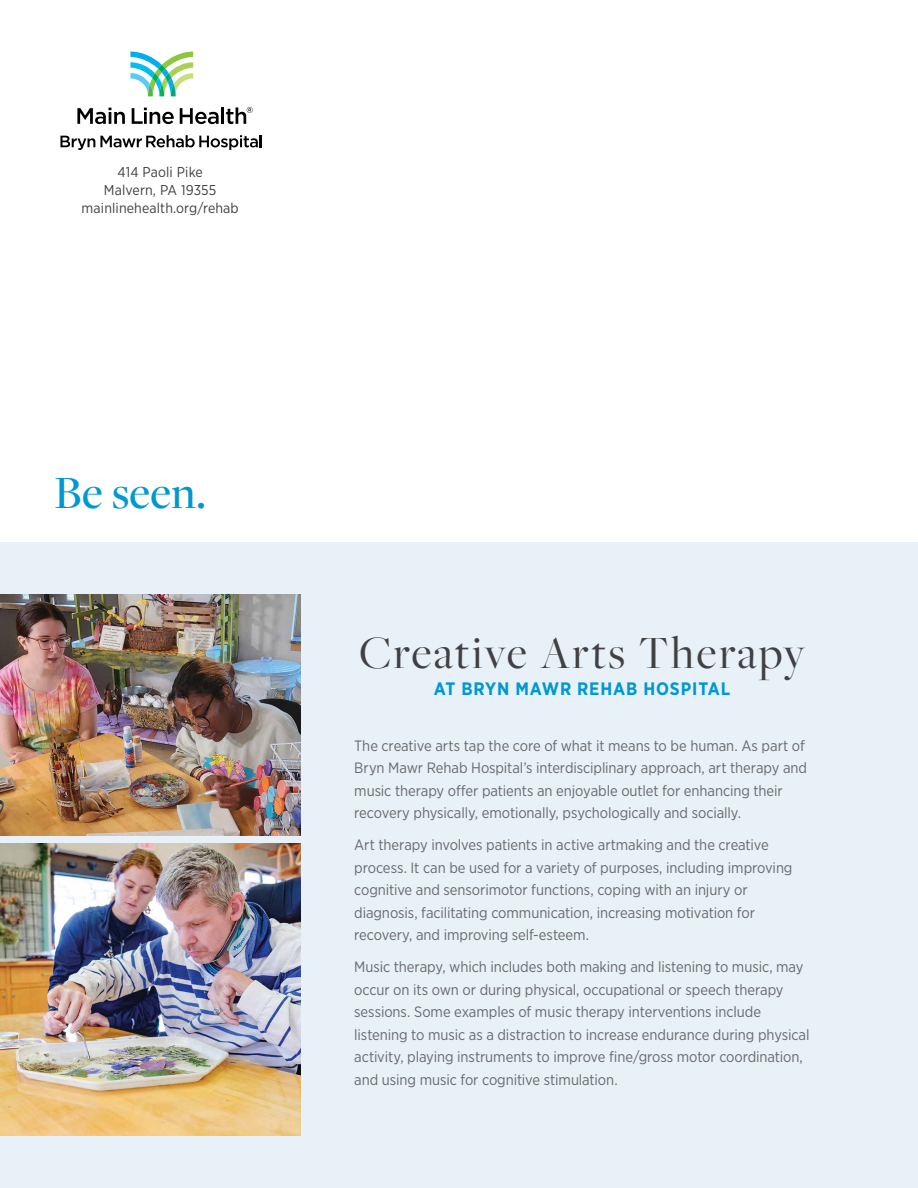
<style>
.page{position:relative;width:918px;height:1188px;background:#fff}
.page>*{position:absolute;margin:0;border:0;box-sizing:border-box;transform-origin:0 0}
.t1{font:48px "Freight Big Pro";letter-spacing:.045em;color:#414042}
.t2{font:500 48px "Freight Disp Pro";color:#0098d1}
.t3{font:700 18px "Gotham Narrow";letter-spacing:.05em;color:#0098d1}
.t4{font:15px/22.5px "Gotham Narrow";letter-spacing:-.005em;color:#696a6d}
.t5{font:14.25px/18px "Gotham Narrow";letter-spacing:.01em;color:#414042;text-align:center}
</style>
<div class="page">
<div style="left:0;top:542px;width:918px;height:646px;background:#e8f1f8"></div>
<svg style="left:60px;top:135px;width:202px;height:15px"></svg>
<svg style="left:77px;top:108px;width:48px;height:16px"></svg>
<svg style="left:132px;top:108px;width:42px;height:16px"></svg>
<svg style="left:180px;top:108px;width:39px;height:16px"></svg>
<hr style="left:221px;top:107px;width:3px;height:17px;background:#000">
<svg style="left:226px;top:107px;width:27px;height:17px"></svg>
<svg style="left:130px;top:51px;width:63px;height:45px"></svg>
<img style="left:0;top:594px;width:300px;height:241px">
<img style="left:0;top:843px;width:300px;height:292px">
<p class="t5" style="left:82px;top:163px;width:159px">414 Paoli Pike<br>Malvern, PA 19355 mainlinehealth.org/rehab</p>
<h1 class="t2" style="left:54px;top:461px;width:154px">Be seen.</h1>
<h1 class="t1" style="left:359px;top:622px;width:447px">Creative Arts Therapy</h1>
<p class="t3" style="left:434px;top:677px;width:298px">AT BRYN MAWR REHAB HOSPITAL</p>
<p class="t4" style="left:354px;top:734px;width:454px">The creative arts tap the core of what it means to be human. As part of Bryn Mawr Rehab Hospital’s interdisciplinary approach, art therapy and music therapy offer patients an enjoyable outlet for enhancing their recovery physically, emotionally, psychologically and socially.</p>
<p class="t4" style="left:354px;top:833px;width:440px">Art therapy involves patients in active artmaking and the creative process. It can be used for a variety of purposes, including improving cognitive and sensorimotor functions, coping with an injury or diagnosis, facilitating communication, increasing motivation for recovery, and improving self-esteem.</p>
<p class="t4" style="left:354px;top:955px;width:457px">Music therapy, which includes both making and listening to music, may occur on its own or during physical, occupational or speech therapy sessions. Some examples of music therapy interventions include listening to music as a distraction to increase endurance during physical activity, playing instruments to improve fine/gross motor coordination, and using music for cognitive stimulation.</p>
</div>
